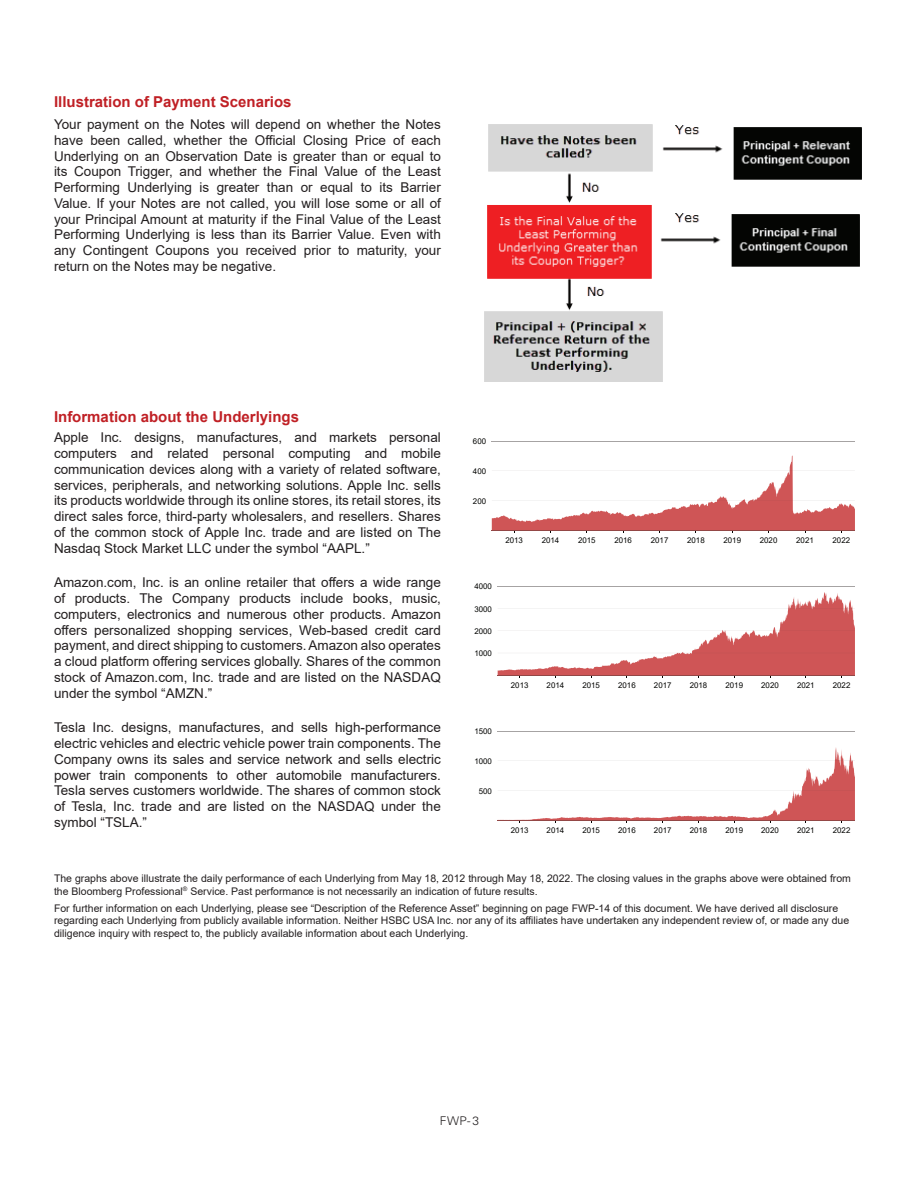
<style>
.page{position:relative;width:918px;height:1188px;background:#fff}
.page>*{position:absolute;margin:0;border:0;box-sizing:border-box;transform-origin:0 0}
.t1{font:700 15px "Arial";color:#c02025}
.t2{font:13.5px/15.8px "Arial";color:#231f20;text-align:justify}
.t3{font:300 12px "Univers";color:#231f20}
.t4{font:10.5px/12.8px "Arial";color:#231f20}
.t5{font:7.95px "Arial";color:#040503}
</style>
<div class="page">
<img style="left:484px;top:124px;width:378px;height:257px">
<svg style="left:492px;top:455px;width:363px;height:78px"></svg>
<svg style="left:492px;top:441px;width:363px;height:1px"></svg>
<svg style="left:498px;top:586px;width:357px;height:92px"></svg>
<svg style="left:498px;top:747px;width:357px;height:76px"></svg>
<svg style="left:498px;top:731px;width:357px;height:1px"></svg>
<p class="t1" style="left:54px;top:91px;width:239px">Illustration of Payment Scenarios</p>
<p class="t2" style="left:54px;top:116px;width:388px">Your payment on the Notes will depend on whether the Notes have been called, whether the Official Closing Price of each Underlying on an Observation Date is greater than or equal to its Coupon Trigger, and whether the Final Value of the Least Performing Underlying is greater than or equal to its Barrier Value. If your Notes are not called, you will lose some or all of your Principal Amount at maturity if the Final Value of the Least Performing Underlying is less than its Barrier Value. Even with any Contingent Coupons you received prior to maturity, your return on the Notes may be negative.</p>
<p class="t1" style="left:54px;top:406px;width:247px">Information about the Underlyings</p>
<p class="t2" style="left:54px;top:430px;width:388px">Apple Inc. designs, manufactures, and markets personal computers and related personal computing and mobile communication devices along with a variety of related software, services, peripherals, and networking solutions. Apple Inc. sells its products worldwide through its online stores, its retail stores, its direct sales force, third-party wholesalers, and resellers. Shares of the common stock of Apple Inc. trade and are listed on The Nasdaq Stock Market LLC under the symbol “AAPL.”</p>
<p class="t2" style="left:54px;top:575px;width:388px">Amazon.com, Inc. is an online retailer that offers a wide range of products. The Company products include books, music, computers, electronics and numerous other products. Amazon offers personalized shopping services, Web-based credit card payment, and direct shipping to customers. Amazon also operates a cloud platform offering services globally. Shares of the common stock of Amazon.com, Inc. trade and are listed on the NASDAQ under the symbol “AMZN.”</p>
<p class="t2" style="left:54px;top:720px;width:388px">Tesla Inc. designs, manufactures, and sells high-performance electric vehicles and electric vehicle power train components. The Company owns its sales and service network and sells electric power train components to other automobile manufacturers.<br>Tesla serves customers worldwide. The shares of common stock of Tesla, Inc. trade and are listed on the NASDAQ under the symbol “TSLA.”</p>
<p class="t5" style="left:473px;top:436px;width:15px">600</p>
<p class="t5" style="left:473px;top:466px;width:15px">400</p>
<p class="t5" style="left:473px;top:495px;width:15px">200</p>
<p class="t5" style="left:505px;top:535px;width:19px">2013</p>
<p class="t5" style="left:542px;top:535px;width:19px">2014</p>
<p class="t5" style="left:578px;top:535px;width:19px">2015</p>
<p class="t5" style="left:614px;top:535px;width:19px">2016</p>
<p class="t5" style="left:651px;top:535px;width:19px">2017</p>
<p class="t5" style="left:687px;top:535px;width:19px">2018</p>
<p class="t5" style="left:724px;top:535px;width:19px">2019</p>
<p class="t5" style="left:760px;top:535px;width:19px">2020</p>
<p class="t5" style="left:796px;top:535px;width:19px">2021</p>
<p class="t5" style="left:833px;top:535px;width:19px">2022</p>
<p class="t5" style="left:474px;top:581px;width:19px">4000</p>
<p class="t5" style="left:474px;top:603px;width:19px">3000</p>
<p class="t5" style="left:474px;top:626px;width:19px">2000</p>
<p class="t5" style="left:474px;top:648px;width:19px">1000</p>
<p class="t5" style="left:511px;top:680px;width:19px">2013</p>
<p class="t5" style="left:547px;top:680px;width:19px">2014</p>
<p class="t5" style="left:582px;top:680px;width:19px">2015</p>
<p class="t5" style="left:618px;top:680px;width:19px">2016</p>
<p class="t5" style="left:654px;top:680px;width:19px">2017</p>
<p class="t5" style="left:690px;top:680px;width:19px">2018</p>
<p class="t5" style="left:725px;top:680px;width:19px">2019</p>
<p class="t5" style="left:761px;top:680px;width:19px">2020</p>
<p class="t5" style="left:797px;top:680px;width:19px">2021</p>
<p class="t5" style="left:833px;top:680px;width:19px">2022</p>
<p class="t5" style="left:474px;top:726px;width:19px">1500</p>
<p class="t5" style="left:474px;top:756px;width:19px">1000</p>
<p class="t5" style="left:479px;top:785px;width:15px">500</p>
<p class="t5" style="left:511px;top:825px;width:19px">2013</p>
<p class="t5" style="left:547px;top:825px;width:19px">2014</p>
<p class="t5" style="left:582px;top:825px;width:19px">2015</p>
<p class="t5" style="left:618px;top:825px;width:19px">2016</p>
<p class="t5" style="left:654px;top:825px;width:19px">2017</p>
<p class="t5" style="left:690px;top:825px;width:19px">2018</p>
<p class="t5" style="left:725px;top:825px;width:19px">2019</p>
<p class="t5" style="left:761px;top:825px;width:19px">2020</p>
<p class="t5" style="left:797px;top:825px;width:19px">2021</p>
<p class="t5" style="left:833px;top:825px;width:19px">2022</p>
<p class="t4" style="left:54px;top:872px;width:799px">The graphs above illustrate the daily performance of each Underlying from May 18, 2012 through May 18, 2022. The closing values in the graphs above were obtained from the Bloomberg Professional<sup>®</sup> Service. Past performance is not necessarily an indication of future results.</p>
<p class="t4" style="left:54px;top:902px;width:797px">For further information on each Underlying, please see “Description of the Reference Asset” beginning on page FWP-14 of this document. We have derived all disclosure regarding each Underlying from publicly available information. Neither HSBC USA Inc. nor any of its affiliates have undertaken any independent review of, or made any due diligence inquiry with respect to, the publicly available information about each Underlying.</p>
<p class="t3" style="left:440px;top:1114px;width:41px">FWP- 3</p>
</div>
